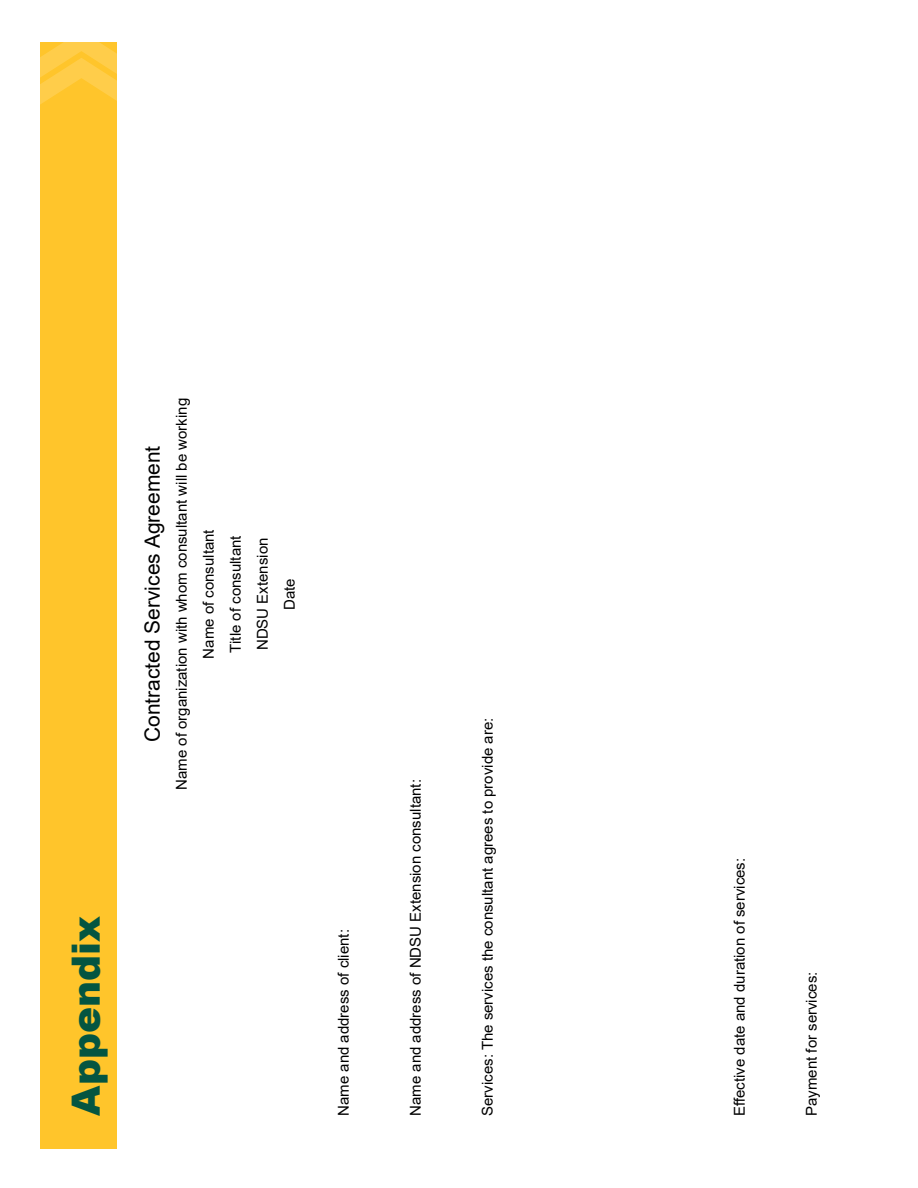
<style>
.page{position:relative;width:918px;height:1188px;background:#fff}
.page>*{position:absolute;margin:0;border:0;box-sizing:border-box;transform-origin:0 0}
.heading{font:900 39px "Arial";color:#045541}
.subhead{font:21px "Arial";color:#000}
.body{font:15px "Arial";color:#000}
</style>
<div class="page">
<div style="left:40px;top:42px;width:77px;height:1107px;background:#ffc52b"></div>
<svg style="left:40px;top:42px;width:77px;height:62px"></svg>
<p class="subhead" style="left:138px;top:742px;width:298px;rotate:-90deg">Contracted Services Agreement</p>
<p class="body" style="left:171px;top:790px;width:393px;rotate:-90deg">Name of organization with whom consultant will be working</p>
<p class="body" style="left:198px;top:659px;width:131px;rotate:-90deg">Name of consultant</p>
<p class="body" style="left:225px;top:653px;width:118px;rotate:-90deg">Title of consultant</p>
<p class="body" style="left:252px;top:650px;width:114px;rotate:-90deg">NDSU Extension</p>
<p class="body" style="left:279px;top:610px;width:33px;rotate:-90deg">Date</p>
<p class="heading" style="left:58px;top:1116px;width:202px;rotate:-90deg">Appendix</p>
<p class="body" style="left:333px;top:1116px;width:188px;rotate:-90deg">Name and address of client:</p>
<p class="body" style="left:405px;top:1116px;width:338px;rotate:-90deg">Name and address of NDSU Extension consultant:</p>
<p class="body" style="left:477px;top:1116px;width:400px;rotate:-90deg">Services: The services the consultant agrees to provide are:</p>
<p class="body" style="left:729px;top:1116px;width:260px;rotate:-90deg">Effective date and duration of services:</p>
<p class="body" style="left:801px;top:1116px;width:146px;rotate:-90deg">Payment for services:</p>
</div>
